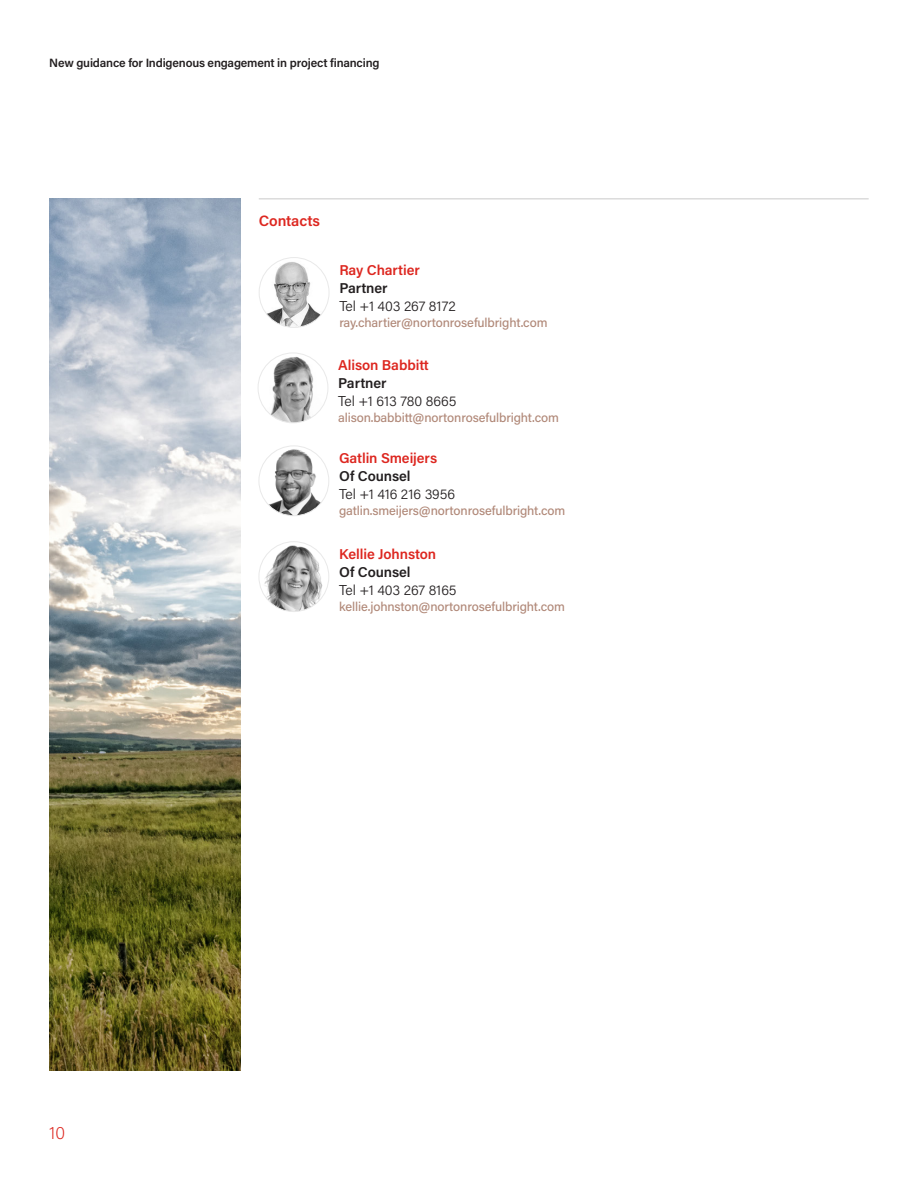
<style>
.page{position:relative;width:918px;height:1188px;background:#fff}
.page>*{position:absolute;margin:0;border:0;box-sizing:border-box;transform-origin:0 0}
.t1{font:200 18px "Acumin Pro";color:#dd2720}
.Section_headers{font:600 15px "Acumin Pro";letter-spacing:-.005em;color:#dd2720}
.Contact_details{font:300 14.25px "Acumin Pro";letter-spacing:-.005em;color:#231f20}
.Contact_name{font:600 14.25px "Acumin Pro";letter-spacing:-.005em;color:#dd2720}
.Contact_job_title{font:600 14.25px "Acumin Pro";letter-spacing:-.005em;color:#231f20}
.Contact_email{font:500 12.75px "Acumin Pro";letter-spacing:-.01em;color:#b18979}
.t2{font:600 12px "Acumin Pro";letter-spacing:-.015em;color:#231f20}
</style>
<div class="page">
<img style="left:50px;top:198px;width:191px;height:872px">
<img style="left:259px;top:260px;width:67px;height:66px">
<div style="left:259px;top:257px;width:70px;height:71px;border:1px solid #e9e9e9;border-radius:50%"></div>
<hr style="left:259px;top:198px;width:610px;height:1px;background:#ccc">
<img style="left:258px;top:353px;width:70px;height:70px;border-radius:35px">
<div style="left:258px;top:353px;width:70px;height:70px;border:1px solid #e9e9e9;border-radius:50%"></div>
<img style="left:259px;top:543px;width:70px;height:68px">
<div style="left:259px;top:541px;width:70px;height:71px;border:1px solid #e9e9e9;border-radius:50%"></div>
<img style="left:259px;top:446px;width:70px;height:70px;border-radius:35px">
<div style="left:259px;top:445px;width:70px;height:71px;border:1px solid #e9e9e9;border-radius:50%"></div>
<h2 class="t2" style="left:49px;top:54px;width:332px">New guidance for Indigenous engagement in project financing</h2>
<p class="Section_headers" style="left:259px;top:211px;width:63px">Contacts</p>
<p class="Contact_name" style="left:339px;top:260px;width:82px">Ray Chartier</p>
<p class="Contact_job_title" style="left:339px;top:278px;width:50px">Partner</p>
<p class="Contact_details" style="left:339px;top:296px;width:118px">Tel +1 403 267 8172</p>
<p class="Contact_email" style="left:339px;top:313px;width:210px">ray.chartier@nortonrosefulbright.com</p>
<p class="Contact_name" style="left:338px;top:355px;width:92px">Alison Babbitt</p>
<p class="Contact_job_title" style="left:338px;top:373px;width:50px">Partner</p>
<p class="Contact_details" style="left:338px;top:391px;width:120px">Tel +1 613 780 8665</p>
<p class="Contact_email" style="left:338px;top:409px;width:222px">alison.babbitt@nortonrosefulbright.com</p>
<p class="Contact_name" style="left:339px;top:448px;width:99px">Gatlin Smeijers</p>
<p class="Contact_job_title" style="left:339px;top:466px;width:73px">Of Counsel</p>
<p class="Contact_details" style="left:339px;top:484px;width:118px">Tel +1 416 216 3956</p>
<p class="Contact_email" style="left:339px;top:502px;width:228px">gatlin.smeijers@nortonrosefulbright.com</p>
<p class="Contact_name" style="left:339px;top:544px;width:98px">Kellie Johnston</p>
<p class="Contact_job_title" style="left:339px;top:562px;width:73px">Of Counsel</p>
<p class="Contact_details" style="left:339px;top:580px;width:119px">Tel +1 403 267 8165</p>
<p class="Contact_email" style="left:339px;top:597px;width:227px">kellie.johnston@nortonrosefulbright.com</p>
<h1 class="t1" style="left:49px;top:1120px;width:17px">10</h1>
</div>
